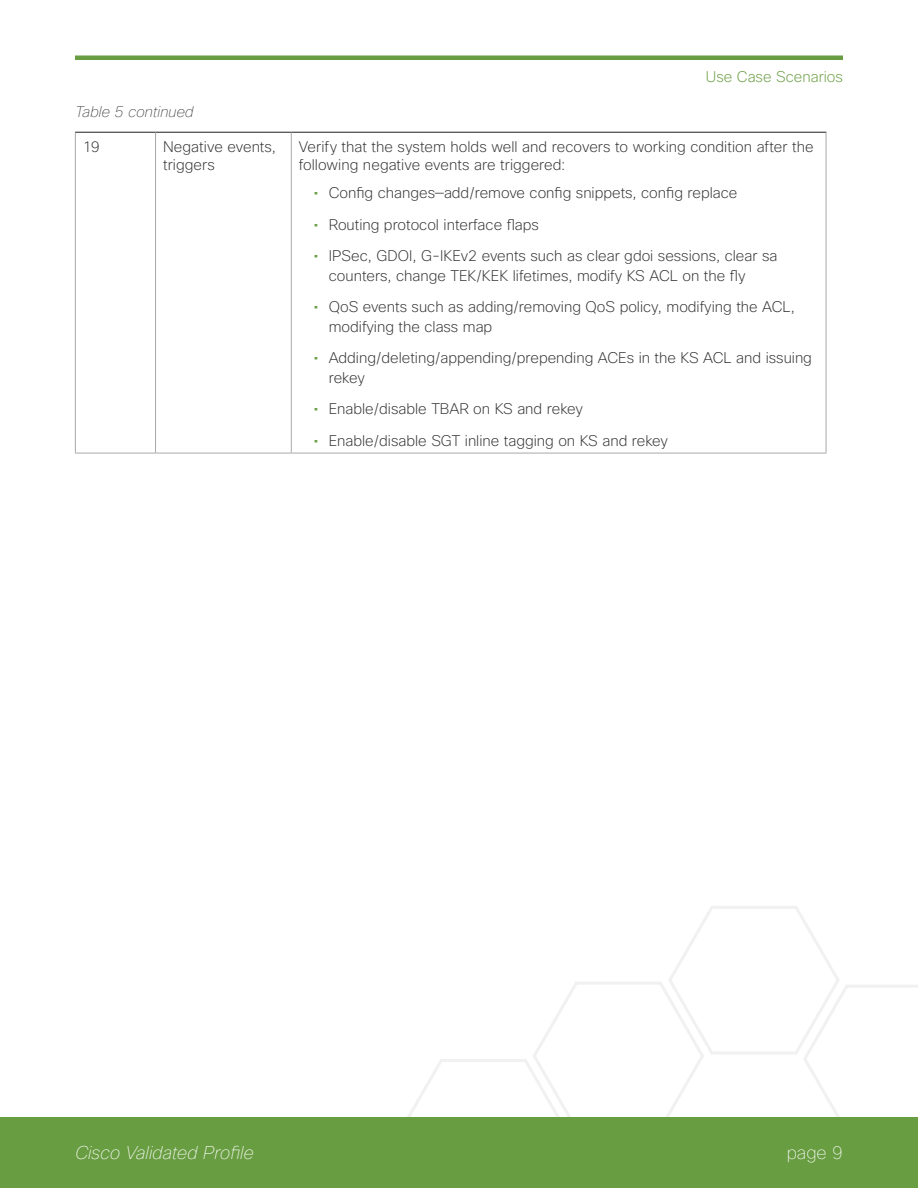
<style>
.page{position:relative;width:918px;height:1188px;background:#fff}
.page>*{position:absolute;margin:0;border:0;box-sizing:border-box;transform-origin:0 0}
.t1{font:italic 100 18px "Cisco Sans";color:#fff}
.t2{font:100 18px "Cisco Sans";color:#fff}
.t3{font:200 15px/19.5px "Cisco Sans";color:#323232}
.t4{font:200 15px "Cisco Sans";color:#689d41}
.t5{font:italic 100 15px "Cisco Sans";color:#323232}
.s1{font-weight:400;color:#689d41}
</style>
<div class="page">
<svg style="left:396px;top:906px;width:522px;height:212px"></svg>
<div style="left:0;top:1118px;width:918px;height:70px;background:#689d41"></div>
<hr style="left:75px;top:56px;width:768px;height:4px;background:#689d41">
<svg style="left:76px;top:133px;width:750px;height:320px"></svg>
<hr style="left:75px;top:132px;width:81px;height:1px;background:#231f20">
<hr style="left:156px;top:132px;width:135px;height:1px;background:#231f20">
<hr style="left:291px;top:132px;width:535px;height:1px;background:#231f20">
<hr style="left:75px;top:133px;width:1px;height:320px;background:#a8a9ab">
<hr style="left:155px;top:133px;width:1px;height:320px;background:#a8a9ab">
<hr style="left:291px;top:133px;width:1px;height:320px;background:#a8a9ab">
<hr style="left:826px;top:133px;width:1px;height:320px;background:#a8a9ab">
<hr style="left:75px;top:453px;width:81px;height:1px;background:#a8a9ab">
<hr style="left:156px;top:453px;width:135px;height:1px;background:#a8a9ab">
<hr style="left:291px;top:453px;width:535px;height:1px;background:#a8a9ab">
<p class="t4" style="left:706px;top:68px;width:139px">Use Case Scenarios</p>
<p class="t5" style="left:75px;top:102px;width:120px">Table 5 continued</p>
<p class="t3" style="left:83px;top:136px;width:18px">19</p>
<p class="t3" style="left:163px;top:137px;width:115px;line-height:18px">Negative events, triggers</p>
<p class="t3" style="left:299px;top:137px;width:516px;line-height:18px">Verify that the system holds well and recovers to working condition after the following negative events are triggered:</p>
<p class="t3" style="left:314px;top:183px;width:425px"><span class="s1">•</span> Config changes—add/remove config snippets, config replace</p>
<p class="t3" style="left:314px;top:214px;width:227px"><span class="s1">•</span> Routing protocol interface flaps</p>
<p class="t3" style="left:329px;top:246px;width:450px;text-indent:-15px"><span class="s1">•</span> IPSec, GDOI, G-IKEv2 events such as clear gdoi sessions, clear sa counters, change TEK/KEK lifetimes, modify KS ACL on the fly</p>
<p class="t3" style="left:329px;top:297px;width:468px;text-indent:-15px"><span class="s1">•</span> QoS events such as adding/removing QoS policy, modifying the ACL, modifying the class map</p>
<p class="t3" style="left:329px;top:348px;width:485px;text-indent:-15px"><span class="s1">•</span> Adding/deleting/appending/prepending ACEs in the KS ACL and issuing rekey</p>
<p class="t3" style="left:314px;top:399px;width:271px"><span class="s1">•</span> Enable/disable TBAR on KS and rekey</p>
<p class="t3" style="left:314px;top:430px;width:356px"><span class="s1">•</span> Enable/disable SGT inline tagging on KS and rekey</p>
<p class="t1" style="left:75px;top:1141px;width:180px">Cisco Validated Profile</p>
<p class="t2" style="left:787px;top:1141px;width:58px">page 9</p>
</div>
